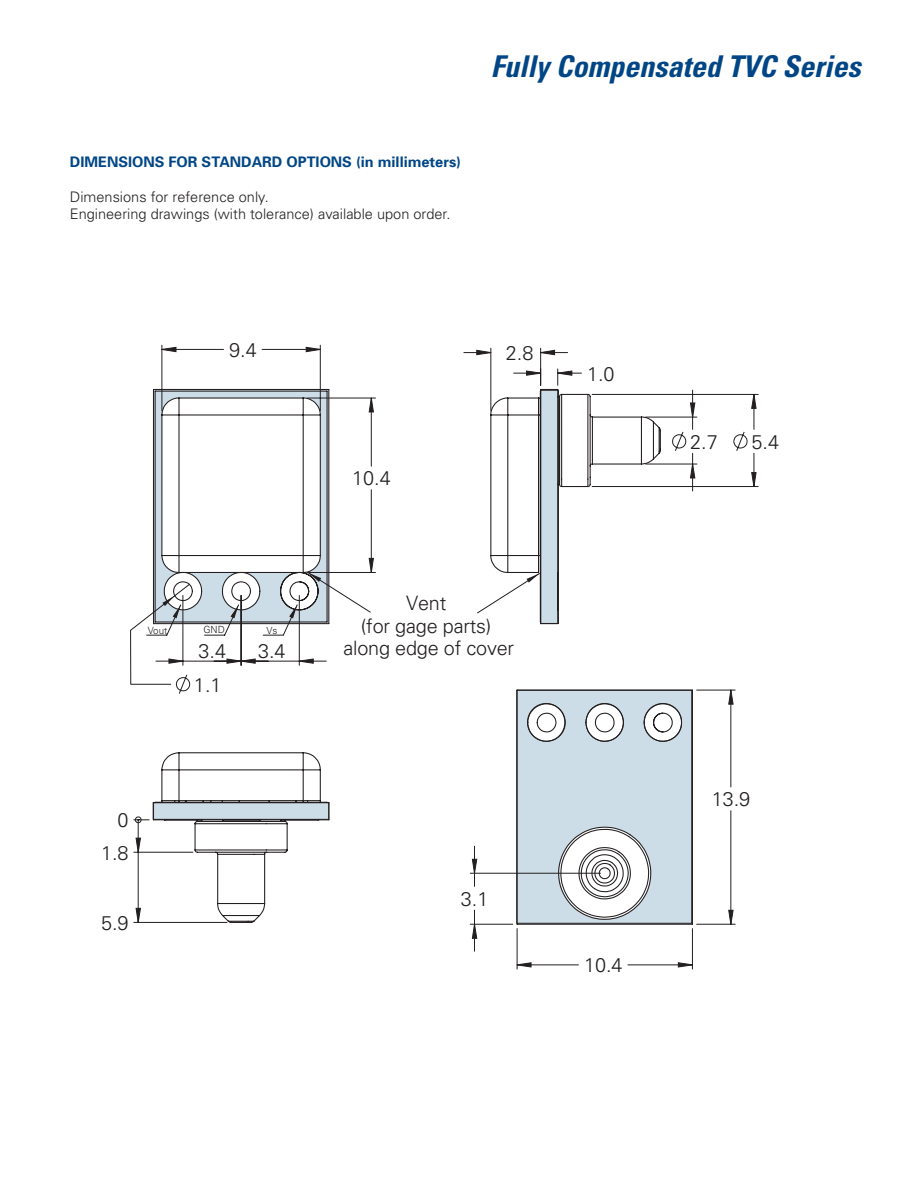
<style>
.page{position:relative;width:918px;height:1188px;background:#fff}
.page>*{position:absolute;margin:0;border:0;box-sizing:border-box;transform-origin:0 0}
.t1{font:italic 700 condensed 30px "Univers";color:#004686}
.t2{font:300 19.8px/22.5px "Univers";letter-spacing:-.01em;color:#231f20;text-align:center}
.t3{font:300 14.55px "Univers";color:#231f20}
.t4{font:700 14.55px "Univers";color:#004686}
.t5{font:300 9.9px "Univers";color:#231f20}
</style>
<div class="page">
<svg style="left:136px;top:838px;width:4px;height:84px"></svg>
<svg style="left:472px;top:394px;width:284px;height:544px"></svg>
<svg style="left:477px;top:350px;width:95px;height:25px"></svg>
<svg style="left:517px;top:963px;width:175px;height:4px"></svg>
<svg style="left:162px;top:347px;width:158px;height:5px"></svg>
<svg style="left:152px;top:388px;width:542px;height:537px"></svg>
<svg style="left:476px;top:572px;width:65px;height:42px"></svg>
<svg style="left:146px;top:398px;width:225px;height:238px"></svg>
<p class="t4" style="left:70px;top:152px;width:393px">DIMENSIONS FOR STANDARD OPTIONS (in millimeters)</p>
<p class="t3" style="left:70px;top:188px;width:200px">Dimensions for reference only.</p>
<p class="t3" style="left:70px;top:205px;width:382px">Engineering drawings (with tolerance) available upon order.</p>
<p class="t1" style="left:491px;top:48px;width:371px">Fully Compensated TVC Series</p>
<p class="t2" style="left:229px;top:338px;width:29px">9.4</p>
<p class="t2" style="left:352px;top:467px;width:40px">10.4</p>
<p class="t2" style="left:506px;top:341px;width:29px">2.8</p>
<p class="t2" style="left:587px;top:362px;width:29px">1.0</p>
<p class="t2" style="left:690px;top:430px;width:29px">2.7</p>
<p class="t2" style="left:751px;top:430px;width:29px">5.4</p>
<p class="t5" style="left:148px;top:624px;width:21px">Vout</p>
<p class="t5" style="left:204px;top:624px;width:23px">GND</p>
<p class="t5" style="left:267px;top:624px;width:12px">Vs</p>
<p class="t2" style="left:361px;top:592px;width:132px">Vent<br>(for gage parts)</p>
<p class="t2" style="left:101px;top:804px;width:29px;line-height:32.2px;text-align:right">0<br>1.8</p>
<p class="t2" style="left:101px;top:911px;width:29px">5.9</p>
<p class="t2" style="left:199px;top:639px;width:29px">3.4</p>
<p class="t2" style="left:258px;top:639px;width:29px">3.4</p>
<p class="t2" style="left:344px;top:637px;width:172px">along edge of cover</p>
<p class="t2" style="left:194px;top:673px;width:29px">1.1</p>
<p class="t2" style="left:461px;top:887px;width:29px">3.1</p>
<p class="t2" style="left:584px;top:953px;width:40px">10.4</p>
<p class="t2" style="left:712px;top:787px;width:40px">13.9</p>
</div>
